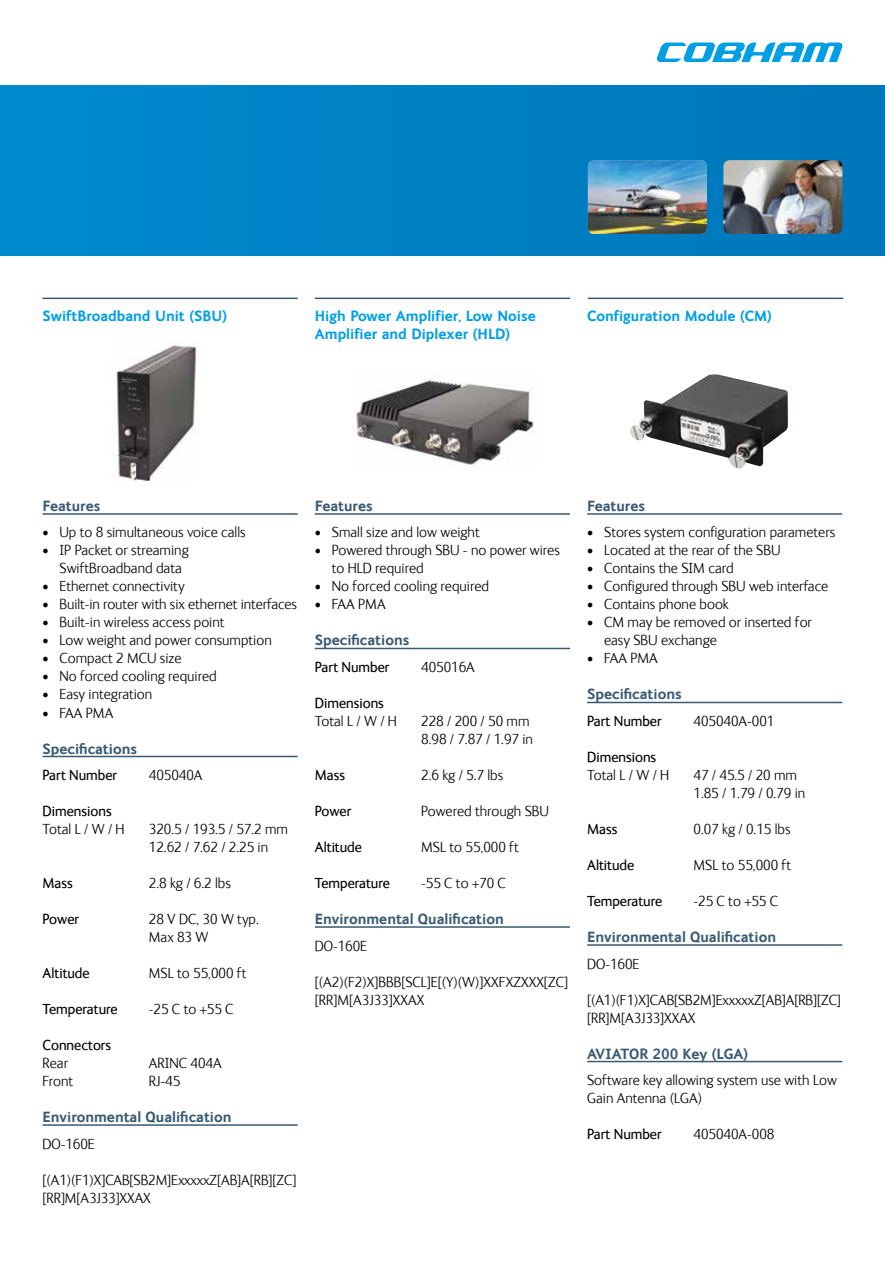
<style>
.page{position:relative;width:885px;height:1263px;background:#fff}
.page>*{position:absolute;margin:0;border:0;box-sizing:border-box;transform-origin:0 0}
.t1{font:300 15px/18px "FS Ingrid";color:#000}
.t2{font:700 15px "FS Ingrid";color:#395b73}
.t3{font:15px "FS Ingrid";color:#000}
.t4{font:700 15px/18px "FS Ingrid";color:#009fe3}
</style>
<div class="page">
<div style="left:0;top:85px;width:884px;height:170px;background:#0082c6"></div>
<hr style="left:43px;top:513px;width:255px;height:2px;background:#395b73">
<hr style="left:43px;top:756px;width:255px;height:1px;background:#395b73">
<hr style="left:43px;top:1124px;width:255px;height:2px;background:#395b73">
<hr style="left:315px;top:513px;width:255px;height:2px;background:#395b73">
<hr style="left:315px;top:648px;width:255px;height:1px;background:#395b73">
<hr style="left:315px;top:926px;width:255px;height:2px;background:#395b73">
<hr style="left:587px;top:513px;width:255px;height:2px;background:#395b73">
<hr style="left:587px;top:702px;width:255px;height:1px;background:#395b73">
<hr style="left:587px;top:944px;width:255px;height:2px;background:#395b73">
<hr style="left:587px;top:1061px;width:255px;height:1px;background:#395b73">
<hr style="left:42px;top:298px;width:256px;height:1px;background:#395b73">
<hr style="left:315px;top:298px;width:255px;height:1px;background:#395b73">
<hr style="left:588px;top:298px;width:255px;height:1px;background:#395b73">
<svg style="left:657px;top:43px;width:185px;height:19px"></svg>
<img style="left:588px;top:160px;width:118px;height:74px">
<img style="left:630px;top:374px;width:157px;height:95px">
<img style="left:352px;top:377px;width:182px;height:92px">
<img style="left:112px;top:341px;width:86px;height:141px">
<img style="left:723px;top:160px;width:119px;height:74px">
<p class="t4" style="left:43px;top:306px;width:186px">SwiftBroadband Unit (SBU)</p>
<p class="t4" style="left:315px;top:306px;width:222px">High Power Amplifier, Low Noise<br>Amplifier and Diplexer (HLD)</p>
<p class="t4" style="left:587px;top:306px;width:186px">Configuration Module (CM)</p>
<p class="t2" style="left:43px;top:496px;width:59px">Features</p>
<p class="t1" style="left:43px;top:523px;width:204px">• Up to 8 simultaneous voice calls</p>
<p class="t1" style="left:60px;top:541px;width:131px;text-indent:-17px">• IP Packet or streaming<br>SwiftBroadband data</p>
<p class="t1" style="left:43px;top:577px;width:144px">• Ethernet connectivity</p>
<p class="t1" style="left:43px;top:595px;width:256px">• Built-in router with six ethernet interfaces</p>
<p class="t1" style="left:43px;top:613px;width:183px">• Built-in wireless access point</p>
<p class="t1" style="left:43px;top:631px;width:231px">• Low weight and power consumption</p>
<p class="t1" style="left:43px;top:649px;width:140px">• Compact 2 MCU size</p>
<p class="t1" style="left:43px;top:667px;width:176px">• No forced cooling required</p>
<p class="t1" style="left:43px;top:685px;width:111px">• Easy integration</p>
<p class="t1" style="left:43px;top:703px;width:72px">• FAA PMA</p>
<p class="t2" style="left:43px;top:738px;width:96px">Specifications</p>
<p class="t3" style="left:43px;top:765px;width:76px">Part Number</p>
<p class="t1" style="left:149px;top:765px;width:55px">405040A</p>
<p class="t3" style="left:43px;top:801px;width:71px">Dimensions</p>
<p class="t1" style="left:43px;top:819px;width:84px">Total L / W / H</p>
<p class="t1" style="left:149px;top:819px;width:141px">320.5 / 193.5 / 57.2 mm<br>12.62 / 7.62 / 2.25 in</p>
<p class="t3" style="left:43px;top:873px;width:32px">Mass</p>
<p class="t1" style="left:149px;top:873px;width:83px">2.8 kg / 6.2 lbs</p>
<p class="t3" style="left:43px;top:909px;width:38px">Power</p>
<p class="t1" style="left:149px;top:909px;width:111px">28 V DC, 30 W typ.<br>Max 83 W</p>
<p class="t3" style="left:43px;top:963px;width:49px">Altitude</p>
<p class="t1" style="left:149px;top:963px;width:99px">MSL to 55,000 ft</p>
<p class="t3" style="left:43px;top:999px;width:77px">Temperature</p>
<p class="t1" style="left:149px;top:999px;width:86px">-25 C to +55 C</p>
<p class="t3" style="left:43px;top:1035px;width:70px">Connectors</p>
<p class="t1" style="left:43px;top:1053px;width:27px">Rear</p>
<p class="t1" style="left:149px;top:1053px;width:74px">ARINC 404A</p>
<p class="t1" style="left:43px;top:1071px;width:32px">Front</p>
<p class="t1" style="left:149px;top:1071px;width:33px">RJ-45</p>
<p class="t2" style="left:43px;top:1107px;width:190px">Environmental Qualification</p>
<p class="t1" style="left:43px;top:1134px;width:54px">DO-160E</p>
<p class="t1" style="left:43px;top:1170px;width:255px">[(A1)(F1)X]CAB[SB2M]ExxxxxZ[AB]A[RB][ZC] [RR]M[A3J33]XXAX</p>
<p class="t2" style="left:315px;top:496px;width:59px">Features</p>
<p class="t1" style="left:315px;top:523px;width:166px">• Small size and low weight</p>
<p class="t1" style="left:332px;top:541px;width:229px;text-indent:-17px">• Powered through SBU - no power wires to HLD required</p>
<p class="t1" style="left:315px;top:577px;width:176px">• No forced cooling required</p>
<p class="t1" style="left:315px;top:595px;width:72px">• FAA PMA</p>
<p class="t2" style="left:315px;top:630px;width:96px">Specifications</p>
<p class="t3" style="left:315px;top:657px;width:76px">Part Number</p>
<p class="t1" style="left:421px;top:657px;width:55px">405016A</p>
<p class="t3" style="left:315px;top:693px;width:71px">Dimensions</p>
<p class="t1" style="left:315px;top:711px;width:84px">Total L / W / H</p>
<p class="t1" style="left:421px;top:711px;width:113px">228 / 200 / 50 mm<br>8.98 / 7.87 / 1.97 in</p>
<p class="t3" style="left:315px;top:765px;width:32px">Mass</p>
<p class="t1" style="left:421px;top:765px;width:83px">2.6 kg / 5.7 lbs</p>
<p class="t3" style="left:315px;top:801px;width:38px">Power</p>
<p class="t1" style="left:421px;top:801px;width:129px">Powered through SBU</p>
<p class="t3" style="left:315px;top:837px;width:49px">Altitude</p>
<p class="t1" style="left:421px;top:837px;width:99px">MSL to 55,000 ft</p>
<p class="t3" style="left:315px;top:873px;width:77px">Temperature</p>
<p class="t1" style="left:421px;top:873px;width:86px">-55 C to +70 C</p>
<p class="t2" style="left:315px;top:909px;width:190px">Environmental Qualification</p>
<p class="t1" style="left:315px;top:936px;width:54px">DO-160E</p>
<p class="t1" style="left:315px;top:972px;width:255px">[(A2)(F2)X]BBB[SCL]E[(Y)(W)]XXFXZXXX[ZC] [RR]M[A3J33]XXAX</p>
<p class="t2" style="left:587px;top:496px;width:59px">Features</p>
<p class="t1" style="left:587px;top:523px;width:249px">• Stores system configuration parameters</p>
<p class="t1" style="left:587px;top:541px;width:195px">• Located at the rear of the SBU</p>
<p class="t1" style="left:587px;top:559px;width:148px">• Contains the SIM card</p>
<p class="t1" style="left:587px;top:577px;width:243px">• Configured through SBU web interface</p>
<p class="t1" style="left:587px;top:595px;width:143px">• Contains phone book</p>
<p class="t1" style="left:604px;top:613px;width:209px;text-indent:-17px">• CM may be removed or inserted for easy SBU exchange</p>
<p class="t1" style="left:587px;top:649px;width:72px">• FAA PMA</p>
<p class="t2" style="left:587px;top:684px;width:96px">Specifications</p>
<p class="t3" style="left:587px;top:711px;width:76px">Part Number</p>
<p class="t1" style="left:693px;top:711px;width:82px">405040A-001</p>
<p class="t3" style="left:587px;top:747px;width:71px">Dimensions</p>
<p class="t1" style="left:587px;top:765px;width:84px">Total L / W / H</p>
<p class="t1" style="left:693px;top:765px;width:113px">47 / 45.5 / 20 mm<br>1.85 / 1.79 / 0.79 in</p>
<p class="t3" style="left:587px;top:819px;width:32px">Mass</p>
<p class="t1" style="left:693px;top:819px;width:98px">0.07 kg / 0.15 lbs</p>
<p class="t3" style="left:587px;top:855px;width:49px">Altitude</p>
<p class="t1" style="left:693px;top:855px;width:99px">MSL to 55,000 ft</p>
<p class="t3" style="left:587px;top:891px;width:77px">Temperature</p>
<p class="t1" style="left:693px;top:891px;width:86px">-25 C to +55 C</p>
<p class="t2" style="left:587px;top:927px;width:190px">Environmental Qualification</p>
<p class="t1" style="left:587px;top:954px;width:54px">DO-160E</p>
<p class="t1" style="left:587px;top:990px;width:255px">[(A1)(F1)X]CAB[SB2M]ExxxxxZ[AB]A[RB][ZC] [RR]M[A3J33]XXAX</p>
<p class="t2" style="left:587px;top:1043px;width:162px">AVIATOR 200 Key (LGA)</p>
<p class="t1" style="left:587px;top:1070px;width:251px">Software key allowing system use with Low<br>Gain Antenna (LGA)</p>
<p class="t3" style="left:587px;top:1124px;width:76px">Part Number</p>
<p class="t1" style="left:693px;top:1124px;width:82px">405040A-008</p>
</div>
